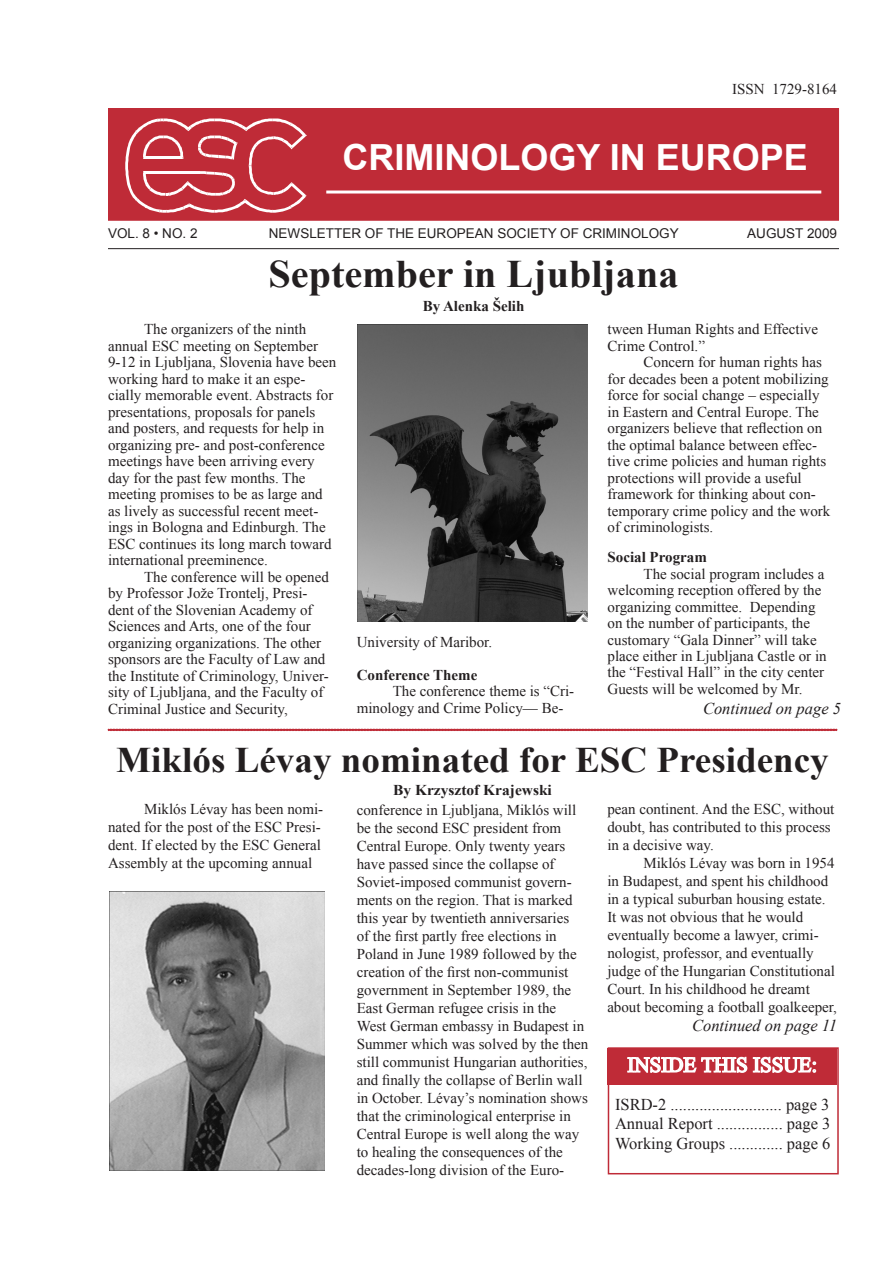
<style>
.page{position:relative;width:893px;height:1263px;background:#fff}
.page>*{position:absolute;margin:0;border:0;box-sizing:border-box;transform-origin:0 0}
.t1{font:700 39px "Times New Roman";color:#231f20}
.t2{font:700 36px "Times New Roman";color:#231f20}
.t3{font:700 36px "Arial";color:#fff}
.t4{font:33px "Arial Narrow";color:#fff}
.t5{font:italic 27px "Arial";color:#fff}
.t6{font:21px "Times New Roman";color:#fff}
.t7{font:16.5px "Times New Roman";color:#231f20}
.t8{font:italic 16.5px "Times New Roman";color:#231f20}
.cont_d{font:15px/16.5px "Times New Roman";color:#231f20}
.t9{font:700 15px "Times New Roman";color:#231f20}
.t10{font:13.5px "Arial";color:#231f20}
</style>
<div class="page">
<hr style="left:108px;top:248px;width:731px;height:1px;background:#231f20">
<div style="left:108px;top:108px;width:731px;height:112px;background:#bf2b37"></div>
<hr style="left:326px;top:191px;width:495px;height:3px;background:#fff">
<svg style="left:125px;top:118px;width:182px;height:95px"></svg>
<svg style="left:108px;top:729px;width:729px;height:2px"></svg>
<img style="left:109px;top:891px;width:215px;height:279px">
<img style="left:358px;top:324px;width:229px;height:297px">
<div style="left:608px;top:1047px;width:231px;height:127px;border:2px solid #bf2b37"></div>
<div style="left:608px;top:1048px;width:229px;height:37px;background:#bf2b37"></div>
<svg style="left:627px;top:1056px;width:190px;height:17px"></svg>
<p class="cont_d" style="left:732px;top:81px;width:107px">ISSN 1729-8164</p>
<p class="t5" style="left:311px;top:118px;width:204px">Newsletter of the</p>
<p class="t4" style="left:311px;top:149px;width:524px">EUROPEAN SOCIETY OF CRIMINOLOGY</p>
<p class="t3" style="left:343px;top:134px;width:467px">CRIMINOLOGY IN EUROPE</p>
<p class="t10" style="left:108px;top:225px;width:91px">VOL. 8 • NO. 2</p>
<p class="t10" style="left:269px;top:225px;width:411px">NEWSLETTER OF THE EUROPEAN SOCIETY OF CRIMINOLOGY</p>
<p class="t10" style="left:747px;top:225px;width:91px">AUGUST 2009</p>
<p class="t1" style="left:269px;top:247px;width:411px">September in Ljubljana</p>
<p class="t9" style="left:423px;top:296px;width:103px">By Alenka Šelih</p>
<p class="cont_d" style="left:108px;top:321px;width:230px;text-indent:36px">The organizers of the ninth annual ESC meeting on September 9-12 in Ljubljana, Slovenia have been working hard to make it an espe&shy;cially memorable event. Abstracts for presentations, proposals for panels and posters, and requests for help in organizing pre- and post-conference meetings have been arriving every day for the past few months. The meeting promises to be as large and as lively as successful recent meet&shy;ings in Bologna and Edinburgh. The ESC continues its long march toward international preeminence.</p>
<p class="cont_d" style="left:108px;top:568px;width:222px;text-indent:36px">The conference will be opened by Professor Jože Trontelj, Presi&shy;dent of the Slovenian Academy of Sciences and Arts, one of the four organizing organizations. The other sponsors are the Faculty of Law and the Institute of Criminology, Univer&shy;sity of Ljubljana, and the Faculty of Criminal Justice and Security,</p>
<p class="cont_d" style="left:608px;top:321px;width:212px">tween Human Rights and Effective<br>Crime Control.”</p>
<p class="cont_d" style="left:608px;top:354px;width:224px;text-indent:36px">Concern for human rights has for decades been a potent mobilizing force for social change – especially in Eastern and Central Europe. The organizers believe that reflection on the optimal balance between effec&shy;tive crime policies and human rights protections will provide a useful framework for thinking about con&shy;temporary crime policy and the work of criminologists.</p>
<p class="t9" style="left:608px;top:547px;width:101px">Social Program</p>
<p class="cont_d" style="left:608px;top:565px;width:221px;text-indent:36px">The social program includes a welcoming reception offered by the organizing committee. Depending on the number of participants, the customary “Gala Dinner” will take place either in Ljubljana Castle or in the “Festival Hall” in the city center Guests will be welcomed by Mr.</p>
<p class="cont_d" style="left:357px;top:633px;width:137px">University of Maribor.</p>
<p class="t9" style="left:357px;top:664px;width:122px">Conference Theme</p>
<p class="cont_d" style="left:357px;top:682px;width:219px;text-indent:36px">The conference theme is “Cri&shy;minology and Crime Policy— Be-</p>
<p class="t8" style="left:703px;top:697px;width:139px">Continued on page 5</p>
<p class="t2" style="left:116px;top:735px;width:714px">Miklós Lévay nominated for ESC Presidency</p>
<p class="t9" style="left:393px;top:779px;width:160px">By Krzysztof Krajewski</p>
<p class="cont_d" style="left:108px;top:799px;width:217px;line-height:18px;text-indent:36px">Miklós Lévay has been nomi&shy;nated for the post of the ESC Presi&shy;dent. If elected by the ESC General<br>Assembly at the upcoming annual</p>
<p class="cont_d" style="left:357px;top:800px;width:233px;line-height:18px">conference in Ljubljana, Miklós will be the second ESC president from Central Europe. Only twenty years have passed since the collapse of Soviet-imposed communist govern&shy;ments on the region. That is marked this year by twentieth anniversaries<br>of the first partly free elections in Poland in June 1989 followed by the creation of the first non-communist government in September 1989, the East German refugee crisis in the West German embassy in Budapest in Summer which was solved by the then still communist Hungarian authorities, and finally the collapse of Berlin wall in October. Lévay’s nomination shows that the criminological enterprise in Central Europe is well along the way to healing the consequences of the decades-long division of the Euro-</p>
<p class="cont_d" style="left:607px;top:800px;width:229px;line-height:18px">pean continent. And the ESC, without doubt, has contributed to this process in a decisive way.</p>
<p class="cont_d" style="left:607px;top:854px;width:231px;line-height:18px;text-indent:36px">Miklós Lévay was born in 1954 in Budapest, and spent his childhood in a typical suburban housing estate.<br>It was not obvious that he would eventually become a lawyer, crimi&shy;nologist, professor, and eventually judge of the Hungarian Constitutional Court. In his childhood he dreamt about becoming a football goalkeeper,</p>
<p class="t8" style="left:692px;top:1014px;width:146px">Continued on page 11</p>
<p class="t6" style="left:627px;top:1050px;width:191px">INSIDE THIS ISSUE:</p>
<p class="t7" style="left:615px;top:1093px;width:216px">ISRD-2 ........................... page 3</p>
<p class="t7" style="left:615px;top:1113px;width:217px">Annual Report ................ page 3</p>
<p class="t7" style="left:615px;top:1132px;width:217px">Working Groups ............. page 6</p>
</div>
